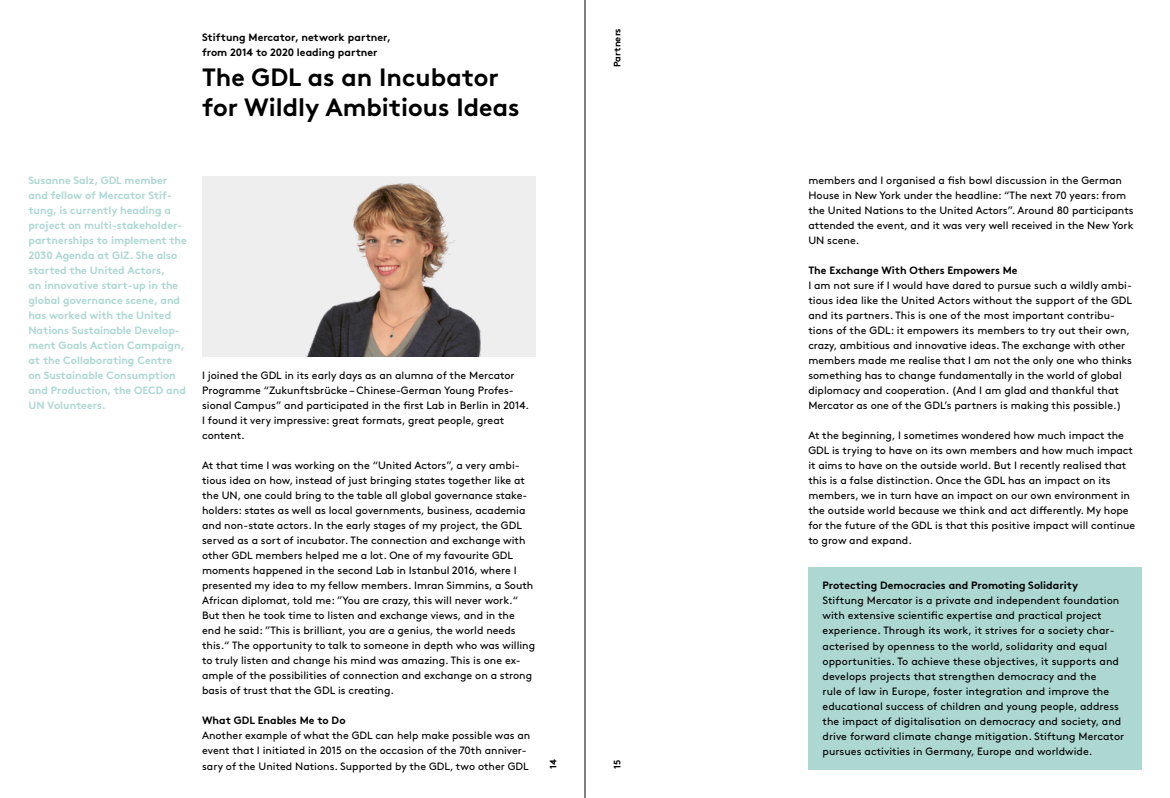
<style>
.page{position:relative;width:1170px;height:798px;background:#fff}
.page>*{position:absolute;margin:0;border:0;box-sizing:border-box;transform-origin:0 0}
.t1{font:700 25px/30px "Brown Std";color:#000}
.t2{font:10.62px/15px "Brown Std";color:#000}
.t3{font:700 10.62px/15px "Brown Std";color:#add8d2}
.t4{font:700 10.62px/15px "Brown Std";color:#000}
.t5{font:700 9.38px "Brown Std";color:#000}
</style>
<div class="page">
<div style="left:202px;top:176px;width:333px;height:180px;background:#eee"></div>
<img style="left:306px;top:183px;width:175px;height:173px">
<div style="left:808px;top:566px;width:333px;height:203px;background:#add8d2"></div>
<hr style="left:584px;top:0;width:1px;height:797px;background:#000">
<p class="t4" style="left:202px;top:30px;width:190px">Stiftung Mercator, network partner, from 2014 to 2020 leading partner</p>
<h1 class="t1" style="left:202px;top:62px;width:319px">The GDL as an Incubator for Wildly Ambitious Ideas</h1>
<p class="t5" style="left:611px;top:67px;width:40px;rotate:-90deg">Partners</p>
<p class="t3" style="left:28px;top:173px;width:160px">Susanne Salz, GDL member and fellow of Mercator Stif&shy;tung, is currently heading a project on multi-stakeholder-- partnerships to implement the<br>2030 Agenda at GIZ. She also started the United Actors,<br>an innovative start-up in the global governance scene, and has worked with the United<br>Nations Sustainable Develop&shy;ment Goals Action Campaign, at the Collaborating Centre on Sustainable Consumption and Production, the OECD and<br>UN Volunteers.</p>
<p class="t2" style="left:808px;top:173px;width:327px">members and I organised a fish bowl discussion in the German House in New York under the headline: “The next 70 years: from the United Nations to the United Actors”. Around 80 participants attended the event, and it was very well received in the New York UN scene.</p>
<p class="t4" style="left:808px;top:263px;width:211px">The Exchange With Others Empowers Me</p>
<p class="t2" style="left:808px;top:278px;width:325px">I am not sure if I would have dared to pursue such a wildly ambi&shy;tious idea like the United Actors without the support of the GDL and its partners. This is one of the most important contribu&shy;tions of the GDL: it empowers its members to try out their own, crazy, ambitious and innovative ideas. The exchange with other members made me realise that I am not the only one who thinks something has to change fundamentally in the world of global diplomacy and cooperation. (And I am glad and thankful that Mercator as one of the GDL’s partners is making this possible.)</p>
<p class="t2" style="left:808px;top:428px;width:328px">At the beginning, I sometimes wondered how much impact the GDL is trying to have on its own members and how much impact it aims to have on the outside world. But I recently realised that this is a false distinction. Once the GDL has an impact on its members, we in turn have an impact on our own environment in the outside world because we think and act differently. My hope for the future of the GDL is that this positive impact will continue to grow and expand.</p>
<p class="t4" style="left:822px;top:578px;width:257px">Protecting Democracies and Promoting Solidarity</p>
<p class="t2" style="left:822px;top:593px;width:303px">Stiftung Mercator is a private and independent foundation with extensive scientific expertise and practical project experience. Through its work, it strives for a society char&shy;acterised by openness to the world, solidarity and equal opportunities. To achieve these objectives, it supports and develops projects that strengthen democracy and the<br>rule of law in Europe, foster integration and improve the educational success of children and young people, address the impact of digitalisation on democracy and society, and drive forward climate change mitigation. Stiftung Mercator pursues activities in Germany, Europe and worldwide.</p>
<p class="t2" style="left:202px;top:368px;width:328px">I joined the GDL in its early days as an alumna of the Mercator Programme “Zukunftsbrücke – Chinese-German Young Profes&shy;sional Campus” and participated in the first Lab in Berlin in 2014.<br>I found it very impressive: great formats, great people, great content.</p>
<p class="t2" style="left:202px;top:458px;width:334px">At that time I was working on the “United Actors”, a very ambi&shy;tious idea on how, instead of just bringing states together like at the UN, one could bring to the table all global governance stake&shy;holders: states as well as local governments, business, academia and non-state actors. In the early stages of my project, the GDL served as a sort of incubator. The connection and exchange with other GDL members helped me a lot. One of my favourite GDL moments happened in the second Lab in Istanbul 2016, where I presented my idea to my fellow members. Imran Simmins, a South African diplomat, told me: ”You are crazy, this will never work.“ But then he took time to listen and exchange views, and in the end he said: ”This is brilliant, you are a genius, the world needs this.“ The opportunity to talk to someone in depth who was willing to truly listen and change his mind was amazing. This is one ex&shy;ample of the possibilities of connection and exchange on a strong basis of trust that the GDL is creating.</p>
<p class="t4" style="left:202px;top:713px;width:145px">What GDL Enables Me to Do</p>
<p class="t2" style="left:202px;top:728px;width:330px">Another example of what the GDL can help make possible was an event that I initiated in 2015 on the occasion of the 70th anniver&shy;sary of the United Nations. Supported by the GDL, two other GDL</p>
<p class="t5" style="left:547px;top:769px;width:11px;rotate:-90deg">14</p>
<p class="t5" style="left:611px;top:769px;width:11px;rotate:-90deg">15</p>
</div>
